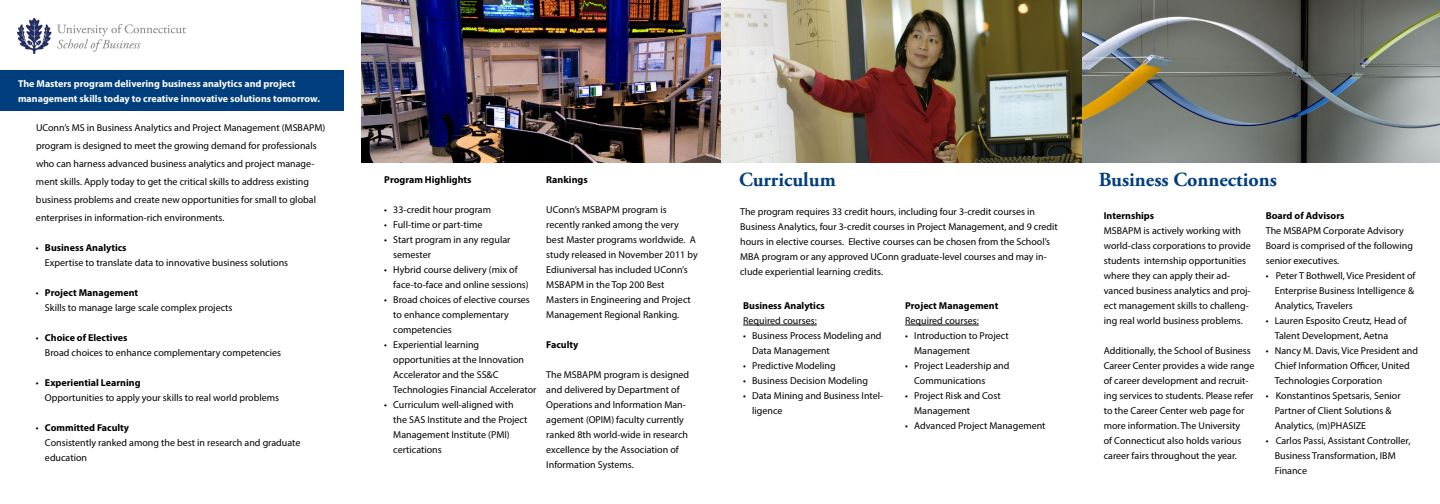
<style>
.page{position:relative;width:1440px;height:504px;background:#fff}
.page>*{position:absolute;margin:0;border:0;box-sizing:border-box;transform-origin:0 0}
.t1{font:700 20px "Adobe Garamond Pro";color:#003e7e}
.t2{font:10px/15px "Myriad Pro";color:#000}
.t3{font:700 10px/15px "Myriad Pro";color:#fff}
.t4{font:700 10px "Myriad Pro";color:#000}
.s1{font-weight:700}
</style>
<div class="page">
<img style="left:361px;top:0;width:1079px;height:163px">
<div style="left:0;top:70px;width:343px;height:41px;background:#003e7e"></div>
<img style="left:18px;top:18px;width:167px;height:36px">
<hr style="left:743px;top:325px;width:74px;height:1px;background:#000">
<hr style="left:905px;top:325px;width:74px;height:1px;background:#000">
<p class="t3" style="left:18px;top:76px;width:303px">The Masters program delivering business analytics and project management skills today to creative innovative solutions tomorrow.</p>
<p class="t2" style="left:36px;top:119px;width:291px;line-height:18px">UConn’s MS in Business Analytics and Project Management (MSBAPM) program is designed to meet the growing demand for professionals who can harness advanced business analytics and project manage&shy;ment skills. Apply today to get the critical skills to address existing business problems and create new opportunities for small to global enterprises in information-rich environments.</p>
<p class="t2" style="left:45px;top:240px;width:245px;text-indent:-9px">• <span class="s1">Business Analytics<br></span>Expertise to translate data to innovative business solutions</p>
<p class="t2" style="left:45px;top:285px;width:189px;text-indent:-9px">• <span class="s1">Project Management<br></span>Skills to manage large scale complex projects</p>
<p class="t2" style="left:45px;top:330px;width:238px;text-indent:-9px">• <span class="s1">Choice of Electives<br></span>Broad choices to enhance complementary competencies</p>
<p class="t2" style="left:45px;top:375px;width:236px;text-indent:-9px">• <span class="s1">Experiential Learning<br></span>Opportunities to apply your skills to real world problems</p>
<p class="t2" style="left:45px;top:420px;width:257px;text-indent:-9px">• <span class="s1">Committed Faculty<br></span>Consistently ranked among the best in research and graduate education</p>
<p class="t4" style="left:384px;top:173px;width:89px">Program Highlights</p>
<p class="t2" style="left:384px;top:202px;width:108px">• 33-credit hour program</p>
<p class="t2" style="left:384px;top:217px;width:100px">• Full-time or part-time</p>
<p class="t2" style="left:393px;top:232px;width:119px;text-indent:-9px">• Start program in any regular semester</p>
<p class="t2" style="left:393px;top:262px;width:137px;text-indent:-9px">• Hybrid course delivery (mix of face-to-face and online sessions)</p>
<p class="t2" style="left:393px;top:292px;width:138px;text-indent:-9px">• Broad choices of elective courses to enhance complementary competencies</p>
<p class="t2" style="left:393px;top:337px;width:145px;text-indent:-9px">• Experiential learning opportunities at the Innovation<br>Accelerator and the SS&amp;C<br>Technologies Financial Accelerator</p>
<p class="t2" style="left:393px;top:397px;width:136px;text-indent:-9px">• Curriculum well-aligned with the SAS Institute and the Project<br>Management Institute (PMI) certications</p>
<p class="t4" style="left:546px;top:173px;width:43px">Rankings</p>
<p class="t2" style="left:546px;top:202px;width:153px">UConn’s MSBAPM program is recently ranked among the very best Master programs worldwide. A study released in November 2011 by<br>Ediuniversal has included UConn’s<br>MSBAPM in the Top 200 Best<br>Masters in Engineering and Project<br>Management Regional Ranking.</p>
<p class="t4" style="left:546px;top:338px;width:34px">Faculty</p>
<p class="t2" style="left:546px;top:367px;width:144px">The MSBAPM program is designed and delivered by Department of<br>Operations and Information Man&shy;agement (OPIM) faculty currently ranked 8th world-wide in research excellence by the Association of<br>Information Systems.</p>
<h1 class="t1" style="left:739px;top:168px;width:98px">Curriculum</h1>
<h1 class="t1" style="left:1099px;top:168px;width:180px">Business Connections</h1>
<p class="t2" style="left:740px;top:204px;width:319px">The program requires 33 credit hours, including four 3-credit courses in Business Analytics, four 3-credit courses in Project Management, and 9 credit hours in elective courses. Elective courses can be chosen from the School’s MBA program or any approved UConn graduate-level courses and may in&shy;clude experiential learning credits.</p>
<p class="t4" style="left:743px;top:299px;width:83px">Business Analytics</p>
<p class="t2" style="left:743px;top:313px;width:75px">Required courses:</p>
<p class="t2" style="left:752px;top:328px;width:131px;text-indent:-9px">• Business Process Modeling and<br>Data Management</p>
<p class="t2" style="left:743px;top:358px;width:94px">• Predictive Modeling</p>
<p class="t2" style="left:743px;top:373px;width:126px">• Business Decision Modeling</p>
<p class="t2" style="left:752px;top:388px;width:132px;text-indent:-9px">• Data Mining and Business Intel&shy;ligence</p>
<p class="t4" style="left:1266px;top:209px;width:80px">Board of Advisors</p>
<p class="t2" style="left:1266px;top:223px;width:149px">The MSBAPM Corporate Advisory<br>Board is comprised of the following senior executives.</p>
<p class="t2" style="left:1275px;top:268px;width:142px;text-indent:-9px">• Peter T Bothwell, Vice President of<br>Enterprise Business Intelligence &amp;<br>Analytics, Travelers</p>
<p class="t2" style="left:1275px;top:313px;width:133px;text-indent:-9px">• Lauren Esposito Creutz, Head of<br>Talent Development, Aetna</p>
<p class="t2" style="left:1275px;top:343px;width:145px;text-indent:-9px">• Nancy M. Davis, Vice President and<br>Chief Information Officer, United<br>Technologies Corporation</p>
<p class="t2" style="left:1275px;top:388px;width:127px;text-indent:-9px">• Konstantinos Spetsaris, Senior<br>Partner of Client Solutions &amp;<br>Analytics, (m)PHASIZE</p>
<p class="t2" style="left:1275px;top:433px;width:137px;text-indent:-9px">• Carlos Passi, Assistant Controller,<br>Business Transformation, IBM<br>Finance</p>
<p class="t4" style="left:1104px;top:209px;width:52px">Internships</p>
<p class="t2" style="left:1104px;top:223px;width:149px">MSBAPM is actively working with world-class corporations to provide students internship opportunities where they can apply their ad&shy;vanced business analytics and proj&shy;ect management skills to challeng&shy;ing real world business problems.</p>
<p class="t2" style="left:1104px;top:343px;width:152px">Additionally, the School of Business Career Center provides a wide range of career development and recruit&shy;ing services to students. Please refer to the Career Center web page for more information. The University<br>of Connecticut also holds various career fairs throughout the year.</p>
<p class="t4" style="left:905px;top:299px;width:95px">Project Management</p>
<p class="t2" style="left:905px;top:313px;width:75px">Required courses:</p>
<p class="t2" style="left:914px;top:328px;width:96px;text-indent:-9px">• Introduction to Project<br>Management</p>
<p class="t2" style="left:914px;top:358px;width:97px;text-indent:-9px">• Project Leadership and<br>Communications</p>
<p class="t2" style="left:914px;top:388px;width:88px;text-indent:-9px">• Project Risk and Cost<br>Management</p>
<p class="t2" style="left:905px;top:418px;width:142px">• Advanced Project Management</p>
</div>
